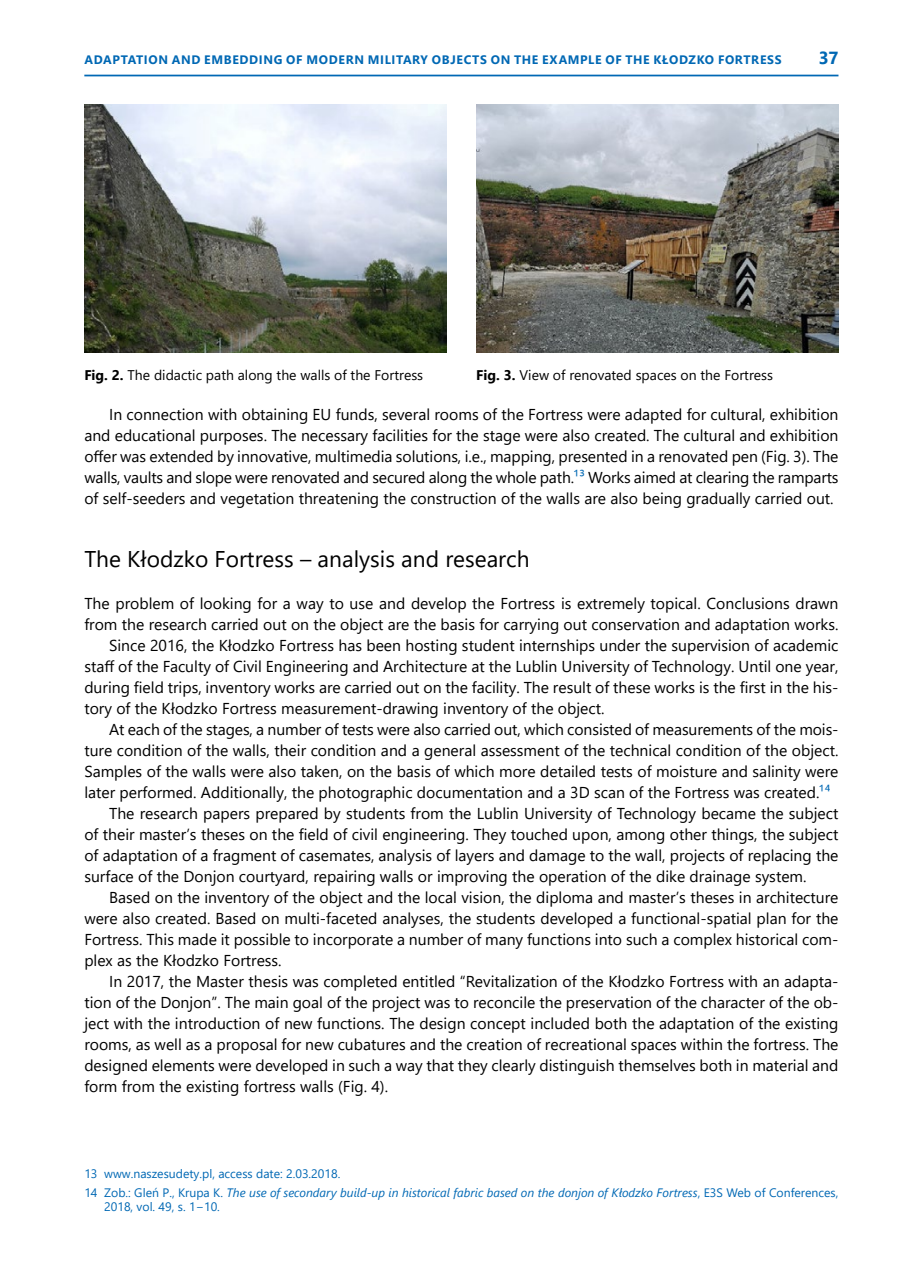
<style>
.page{position:relative;width:903px;height:1275px;background:#fff}
.page>*{position:absolute;margin:0;border:0;box-sizing:border-box;transform-origin:0 0}
.t1{font:22.75px "Segoe UI";color:#000}
.t2{font:700 17.5px "Segoe UI";color:#0068b4}
.t3{font:15.75px/21px "Segoe UI";color:#000;text-align:justify}
.t4{font:14px "Segoe UI";color:#000}
.t5{font:12.25px/18.9px "Segoe UI";color:#0068b4}
.t6{font:700 12.25px "Segoe UI";letter-spacing:.055em;color:#0068b4}
.s1{font-weight:700}
.s2{color:#0068b4}
.s3{font-style:italic}
</style>
<div class="page">
<hr style="left:84px;top:75px;width:754px;height:1px;background:#0068b4">
<img style="left:84px;top:104px;width:362px;height:248px">
<img style="left:476px;top:104px;width:362px;height:248px">
<p class="t6" style="left:85px;top:49px;width:699px">ADAPTATION AN D EMBEDDING OF MODERN MILITARY OBJECTS ON THE EXAMPLE OF THE KŁODZKO FORTRESS</p>
<p class="t2" style="left:819px;top:42px;width:21px">37</p>
<p class="t4" style="left:84px;top:361px;width:340px"><span class="s1">FIG. 2.</span> The didactic path along the walls of the Fortress</p>
<p class="t4" style="left:476px;top:361px;width:298px"><span class="s1">FIG. 3.</span> View of renovated spaces on the Fortress</p>
<p class="t3" style="left:84px;top:403px;width:756px;text-indent:25px">In connection with obtaining EU funds, several rooms of the Fortress were adapted for cultural, exhibition and educational purposes. The necessary facilities for the stage were also created. The cultural and exhibition offer was extended by innovative, multimedia solutions, i.e., mapping, presented in a renovated pen (Fig. 3). The walls, vaults and slope were renovated and secured along the whole path.<span class="s2">13</span> Works aimed at clearing the ramparts of self-seeders and vegetation threatening the construction of the walls are also being gradually carried out.</p>
<h1 class="t1" style="left:84px;top:537px;width:447px">The Kłodzko Fortress – analysis and research</h1>
<p class="t3" style="left:84px;top:592px;width:756px">The problem of looking for a way to use and develop the Fortress is extremely topical. Conclusions drawn</p>
<p class="t3" style="left:84px;top:613px;width:756px">from the research carried out on the object are the basis for carrying out conservation and adaptation works.</p>
<p class="t3" style="left:109px;top:634px;width:731px">Since 2016, the Kłodzko Fortress has been hosting student internships under the supervision of academic</p>
<p class="t3" style="left:84px;top:655px;width:756px">staff of the Faculty of Civil Engineering and Architecture at the Lublin University of Technology. Until one year,</p>
<p class="t3" style="left:84px;top:676px;width:756px">during field trips, inventory works are carried out on the facility. The result of these works is the first in the his-</p>
<p class="t3" style="left:84px;top:697px;width:522px">tory of the Kłodzko Fortress measurement-drawing inventory of the object.</p>
<p class="t3" style="left:109px;top:718px;width:731px">At each of the stages, a number of tests were also carried out, which consisted of measurements of the mois-</p>
<p class="t3" style="left:84px;top:739px;width:756px">ture condition of the walls, their condition and a general assessment of the technical condition of the object.</p>
<p class="t3" style="left:84px;top:760px;width:756px">Samples of the walls were also taken, on the basis of which more detailed tests of moisture and salinity were</p>
<p class="t3" style="left:84px;top:781px;width:747px">later performed. Additionally, the photographic documentation and a 3D scan of the Fortress was created.<span class="s2">14</span></p>
<p class="t3" style="left:109px;top:802px;width:731px">The research papers prepared by students from the Lublin University of Technology became the subject</p>
<p class="t3" style="left:84px;top:823px;width:756px">of their master’s theses on the field of civil engineering. They touched upon, among other things, the subject</p>
<p class="t3" style="left:84px;top:844px;width:756px">of adaptation of a fragment of casemates, analysis of layers and damage to the wall, projects of replacing the</p>
<p class="t3" style="left:84px;top:865px;width:724px">surface of the Donjon courtyard, repairing walls or improving the operation of the dike drainage system.</p>
<p class="t3" style="left:109px;top:886px;width:731px">Based on the inventory of the object and the local vision, the diploma and master’s theses in architecture</p>
<p class="t3" style="left:84px;top:907px;width:756px">were also created. Based on multi-faceted analyses, the students developed a functional-spatial plan for the</p>
<p class="t3" style="left:84px;top:928px;width:756px">Fortress. This made it possible to incorporate a number of many functions into such a complex historical com-</p>
<p class="t3" style="left:84px;top:949px;width:199px">plex as the Kłodzko Fortress.</p>
<p class="t3" style="left:109px;top:970px;width:731px">In 2017, the Master thesis was completed entitled “Revitalization of the Kłodzko Fortress with an adapta-</p>
<p class="t3" style="left:84px;top:991px;width:756px">tion of the Donjon”. The main goal of the project was to reconcile the preservation of the character of the ob-</p>
<p class="t3" style="left:84px;top:1012px;width:756px">ject with the introduction of new functions. The design concept included both the adaptation of the existing</p>
<p class="t3" style="left:84px;top:1033px;width:756px">rooms, as well as a proposal for new cubatures and the creation of recreational spaces within the fortress. The</p>
<p class="t3" style="left:84px;top:1054px;width:756px">designed elements were developed in such a way that they clearly distinguish themselves both in material and</p>
<p class="t3" style="left:84px;top:1075px;width:305px">form from the existing fortress walls (Fig. 4).</p>
<p class="t5" style="left:84px;top:1163px;width:756px">13 www.naszesudety.pl, access date: 2.03.2018.<br>14 Zob.: Gleń P., Krupa K. <span class="s3">The use of secondary build-up in historical fabric based on the donjon of Kłodzko Fortress</span>, E3S Web of Conferences,</p>
<p class="t5" style="left:104px;top:1196px;width:117px">2018, vol. 49, s. 1−10.</p>
</div>
